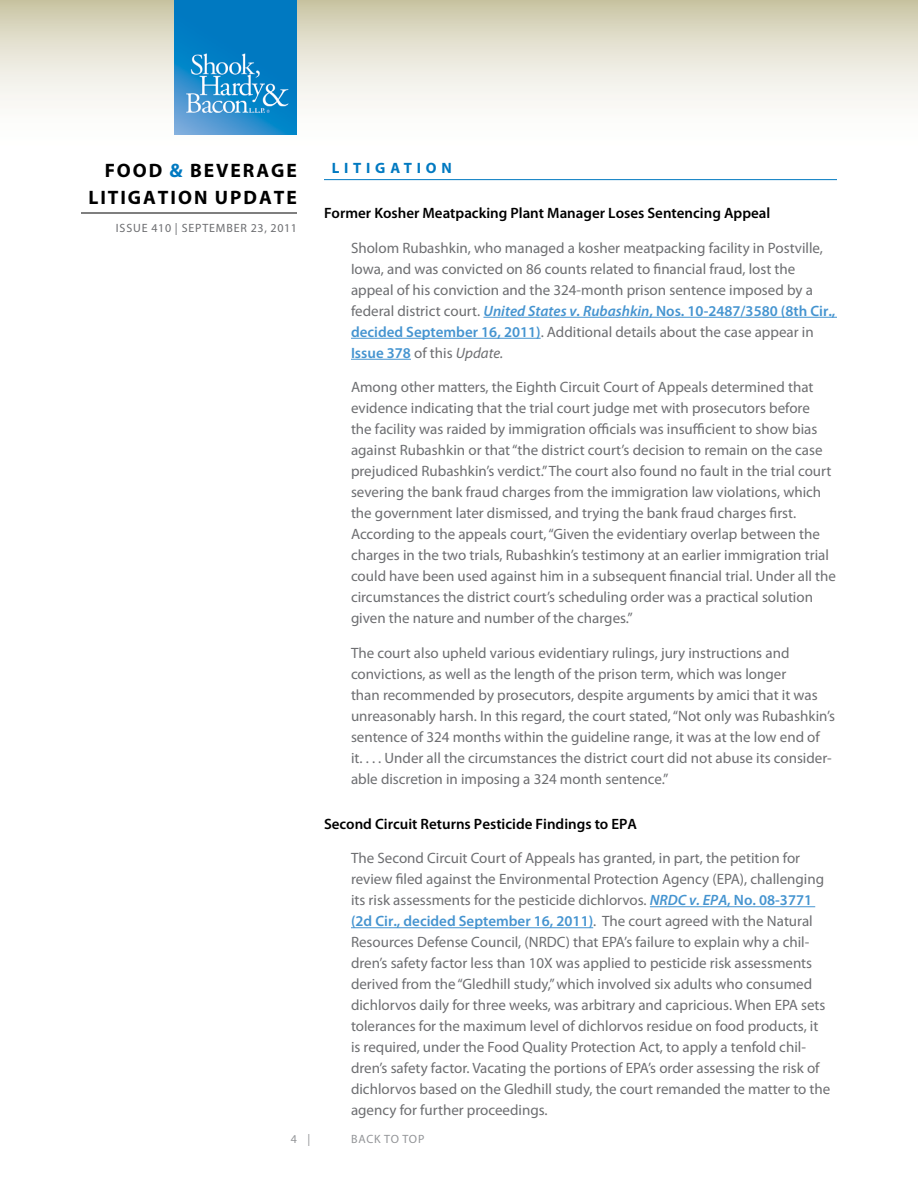
<style>
.page{position:relative;width:918px;height:1188px;background:#fff}
.page>*{position:absolute;margin:0;border:0;box-sizing:border-box;transform-origin:0 0}
.t1{font:700 19.5px/27px "Myriad Pro";letter-spacing:.1em;color:#000}
.t2{font:15px/21px "Myriad Pro";color:#6d6e71}
.t3{font:600 15px "Myriad Pro";color:#000}
.t4{font:700 15px "Myriad Pro";letter-spacing:.32em;color:#0079c1}
.t5{font:12px "Myriad Pro";letter-spacing:.07em;color:#6d6e71}
.t6{font:12px "Myriad Pro";color:#939598}
.s1{color:#0079c1}
.s2{font-weight:600;font-style:italic;color:#4594d0}
.s3{font-weight:600;color:#4594d0}
.s4{font-style:italic}
</style>
<div class="page">
<svg style="left:0;top:0;width:918px;height:135px"></svg>
<hr style="left:81px;top:213px;width:216px;height:1px;background:#000">
<img style="left:175px;top:0;width:122px;height:135px">
<hr style="left:324px;top:179px;width:513px;height:1px;background:#0079c1">
<hr style="left:483px;top:317px;width:354px;height:1px;background:#4594d0">
<hr style="left:351px;top:338px;width:190px;height:1px;background:#4594d0">
<hr style="left:351px;top:359px;width:60px;height:1px;background:#4594d0">
<hr style="left:650px;top:906px;width:165px;height:1px;background:#4594d0">
<hr style="left:351px;top:927px;width:242px;height:1px;background:#4594d0">
<h1 class="t1" style="left:88px;top:156px;width:210px;text-indent:16px">FOOD <span class="s1">&amp;</span> BEVERAGE<br>LITIGATION UPDATE</h1>
<p class="t5" style="left:116px;top:221px;width:183px">Issue 410 | SEPTEMBER 23, 2011</p>
<p class="t4" style="left:332px;top:158px;width:122px">LITIGATION</p>
<p class="t3" style="left:324px;top:204px;width:448px">Former Kosher Meatpacking Plant Manager Loses Sentencing Appeal</p>
<p class="t2" style="left:351px;top:237px;width:486px">Sholom Rubashkin, who managed a kosher meatpacking facility in Postville, Iowa, and was convicted on 86 counts related to financial fraud, lost the appeal of his conviction and the 324-month prison sentence imposed by a federal district court. <span class="s2">United States v. Rubashkin</span><span class="s3">, Nos. 10-2487/3580 (8th Cir., decided September 16, 2011)</span>. Additional details about the case appear in <span class="s3">Issue 378</span> of this <span class="s4">Update.</span></p>
<p class="t2" style="left:351px;top:376px;width:487px">Among other matters, the Eighth Circuit Court of Appeals determined that evidence indicating that the trial court judge met with prosecutors before<br>the facility was raided by immigration officials was insufficient to show bias against Rubashkin or that “the district court’s decision to remain on the case prejudiced Rubashkin’s verdict.” The court also found no fault in the trial court severing the bank fraud charges from the immigration law violations, which the government later dismissed, and trying the bank fraud charges first.<br>According to the appeals court, “Given the evidentiary overlap between the charges in the two trials, Rubashkin’s testimony at an earlier immigration trial could have been used against him in a subsequent financial trial. Under all the circumstances the district court’s scheduling order was a practical solution given the nature and number of the charges.”</p>
<p class="t2" style="left:351px;top:642px;width:486px">The court also upheld various evidentiary rulings, jury instructions and convictions, as well as the length of the prison term, which was longer<br>than recommended by prosecutors, despite arguments by amici that it was unreasonably harsh. In this regard, the court stated, “Not only was Rubashkin’s sentence of 324 months within the guideline range, it was at the low end of it. . . . Under all the circumstances the district court did not abuse its consider&shy;able discretion in imposing a 324 month sentence.”</p>
<p class="t3" style="left:324px;top:814px;width:315px">Second Circuit Returns Pesticide Findings to EPA</p>
<p class="t2" style="left:351px;top:847px;width:481px">The Second Circuit Court of Appeals has granted, in part, the petition for review filed against the Environmental Protection Agency (EPA), challenging its risk assessments for the pesticide dichlorvos. <span class="s2">NRDC v. EPA</span><span class="s3">, No. 08-3771 (2d Cir., decided September 16, 2011)</span>. The court agreed with the Natural Resources Defense Council, (NRDC) that EPA’s failure to explain why a chil&shy;dren’s safety factor less than 10X was applied to pesticide risk assessments derived from the “Gledhill study,” which involved six adults who consumed dichlorvos daily for three weeks, was arbitrary and capricious. When EPA sets tolerances for the maximum level of dichlorvos residue on food products, it is required, under the Food Quality Protection Act, to apply a tenfold chil&shy;dren’s safety factor. Vacating the portions of EPA’s order assessing the risk of dichlorvos based on the Gledhill study, the court remanded the matter to the agency for further proceedings.</p>
<p class="t6" style="left:291px;top:1132px;width:21px">4 |</p>
<p class="t6" style="left:351px;top:1132px;width:9px">back</p>
<p class="t6" style="left:384px;top:1132px;width:27px">to top</p>
</div>
